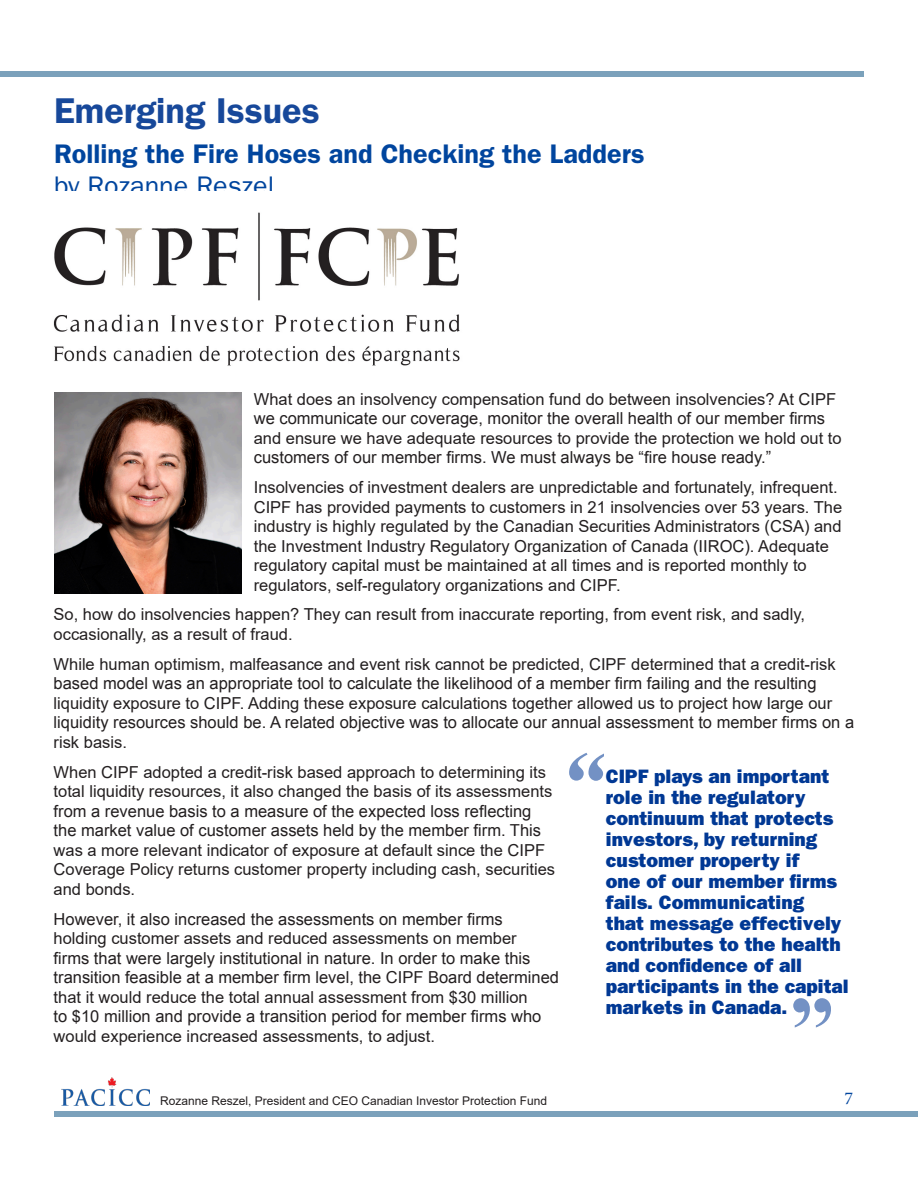
<style>
.page{position:relative;width:918px;height:1188px;background:#fff}
.page>*{position:absolute;margin:0;border:0;box-sizing:border-box;transform-origin:0 0}
.t1{font:italic 700 90px "Times New Roman";color:#003894}
.t2{font:700 90px "Times New Roman";color:#003894}
.t3{font:600 36px "ITC Franklin Gothic Std";color:#17489a}
.t4{font:600 27px/32.4px "ITC Franklin Gothic Std";color:#00459e}
.t5{font:19.5px/21px "ITC Franklin Gothic Std Hvy";color:#003894}
.t6{font:18px "Minion Pro";color:#00459e}
.t7{font:16.5px/19.5px "Arial";color:#231f20}
.t8{font:12px "Arial";color:#231f20}
.s1{font-weight:400}
</style>
<div class="page">
<div style="left:0;top:71px;width:864px;height:6px;background:#7ba1bb"></div>
<div style="left:54px;top:1111px;width:864px;height:6px;background:#7ba1bb"></div>
<img style="left:53px;top:212px;width:407px;height:154px">
<img style="left:54px;top:393px;width:188px;height:201px">
<img style="left:62px;top:1078px;width:88px;height:27px">
<h2 class="t3" style="left:54px;top:89px;width:267px">Emerging Issues</h2>
<p class="t4" style="left:54px;top:138px;width:592px">Rolling the Fire Hoses and Checking the Ladders <span class="s1">by Rozanne Reszel</span></p>
<p class="t7" style="left:254px;top:389px;width:589px">What does an insolvency compensation fund do between insolvencies? At CIPF we communicate our coverage, monitor the overall health of our member firms and ensure we have adequate resources to provide the protection we hold out to customers of our member firms. We must always be “fire house ready.”</p>
<p class="t7" style="left:254px;top:478px;width:590px">Insolvencies of investment dealers are unpredictable and fortunately, infrequent.<br>CIPF has provided payments to customers in 21 insolvencies over 53 years. The industry is highly regulated by the Canadian Securities Administrators (CSA) and the Investment Industry Regulatory Organization of Canada (IIROC). Adequate regulatory capital must be maintained at all times and is reported monthly to regulators, self-regulatory organizations and CIPF.</p>
<p class="t7" style="left:54px;top:605px;width:753px">So, how do insolvencies happen? They can result from inaccurate reporting, from event risk, and sadly, occasionally, as a result of fraud.</p>
<p class="t7" style="left:54px;top:654px;width:802px">While human optimism, malfeasance and event risk cannot be predicted, CIPF determined that a credit-risk based model was an appropriate tool to calculate the likelihood of a member firm failing and the resulting liquidity exposure to CIPF. Adding these exposure calculations together allowed us to project how large our liquidity resources should be. A related objective was to allocate our annual assessment to member firms on a risk basis.</p>
<p class="t5" style="left:606px;top:766px;width:244px">CIPF plays an important role in the regulatory continuum that protects investors, by returning customer property if<br>one of our member firms fails. Communicating<br>that message effectively contributes to the health and confidence of all participants in the capital markets in Canada.</p>
<h1 class="t1" style="left:558px;top:721px;width:46px">“</h1>
<p class="t7" style="left:54px;top:763px;width:503px">When CIPF adopted a credit-risk based approach to determining its total liquidity resources, it also changed the basis of its assessments from a revenue basis to a measure of the expected loss reflecting the market value of customer assets held by the member firm. This was a more relevant indicator of exposure at default since the CIPF Coverage Policy returns customer property including cash, securities and bonds.</p>
<p class="t7" style="left:54px;top:910px;width:507px">However, it also increased the assessments on member firms holding customer assets and reduced assessments on member<br>firms that were largely institutional in nature. In order to make this transition feasible at a member firm level, the CIPF Board determined that it would reduce the total annual assessment from $30 million<br>to $10 million and provide a transition period for member firms who would experience increased assessments, to adjust.</p>
<h1 class="t2" style="left:790px;top:967px;width:46px">”</h1>
<p class="t8" style="left:160px;top:1093px;width:388px">Rozanne Reszel, President and CEO Canadian Investor Protection Fund</p>
<p class="t6" style="left:844px;top:1086px;width:10px">7</p>
</div>
